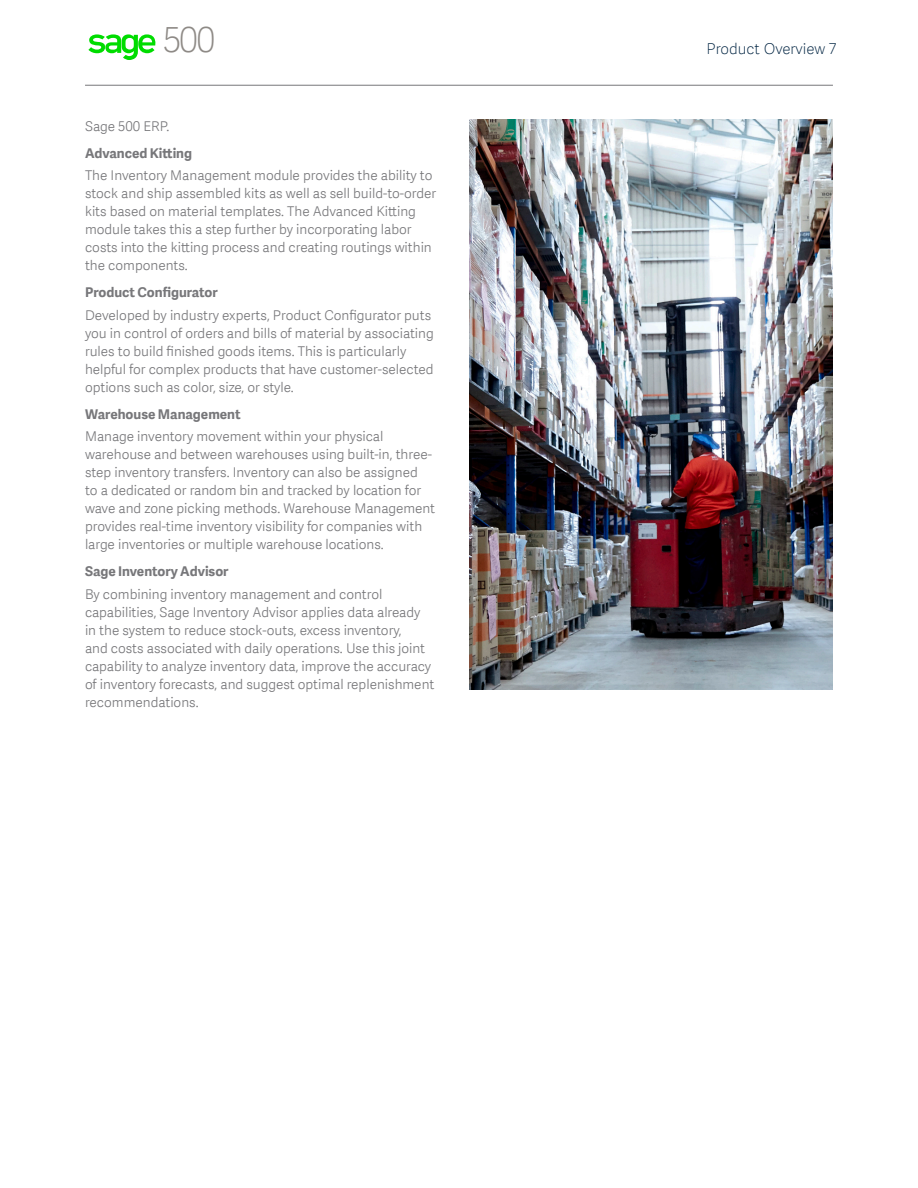
<style>
.page{position:relative;width:918px;height:1188px;background:#fff}
.page>*{position:absolute;margin:0;border:0;box-sizing:border-box;transform-origin:0 0}
.t1{font:34.65px "Adelle Sans SAGE Th";color:#8e8a86}
.t2{font:15px "Adelle Sans SAGE Th";color:#002442}
.Body{font:13.5px/18px "Adelle Sans SAGE Lt";color:#77777a}
.Header_Level_2{font:700 13.5px "Adelle Sans SAGE";color:#77777a}
</style>
<div class="page">
<hr style="left:85px;top:85px;width:748px;height:1px;background:#77777a">
<img style="left:470px;top:119px;width:363px;height:571px">
<svg style="left:88px;top:34px;width:68px;height:26px"></svg>
<h1 class="t1" style="left:163px;top:16px;width:54px">500</h1>
<p class="Body" style="left:85px;top:116px;width:86px">Sage 500 ERP.</p>
<p class="Header_Level_2" style="left:85px;top:143px;width:109px">Advanced Kitting</p>
<p class="Body" style="left:85px;top:166px;width:353px">The Inventory Management module provides the ability to stock and ship assembled kits as well as sell build-to-order kits based on material templates. The Advanced Kitting module takes this a step further by incorporating labor costs into the kitting process and creating routings within the components.</p>
<p class="Header_Level_2" style="left:85px;top:282px;width:134px">Product Configurator</p>
<p class="Body" style="left:85px;top:305px;width:350px">Developed by industry experts, Product Configurator puts you in control of orders and bills of material by associating rules to build finished goods items. This is particularly helpful for complex products that have customer-selected options such as color, size, or style.</p>
<p class="Header_Level_2" style="left:85px;top:404px;width:157px">Warehouse Management</p>
<p class="Body" style="left:85px;top:427px;width:352px">Manage inventory movement within your physical warehouse and between warehouses using built-in, three&shy;step inventory transfers. Inventory can also be assigned<br>to a dedicated or random bin and tracked by location for wave and zone picking methods. Warehouse Management provides real-time inventory visibility for companies with large inventories or multiple warehouse locations.</p>
<p class="Header_Level_2" style="left:85px;top:561px;width:145px">Sage Inventory Advisor</p>
<p class="Body" style="left:85px;top:584px;width:351px">By combining inventory management and control capabilities, Sage Inventory Advisor applies data already in the system to reduce stock-outs, excess inventory,<br>and costs associated with daily operations. Use this joint capability to analyze inventory data, improve the accuracy of inventory forecasts, and suggest optimal replenishment recommendations.</p>
<p class="t2" style="left:707px;top:38px;width:131px">Product Overview 7</p>
</div>
